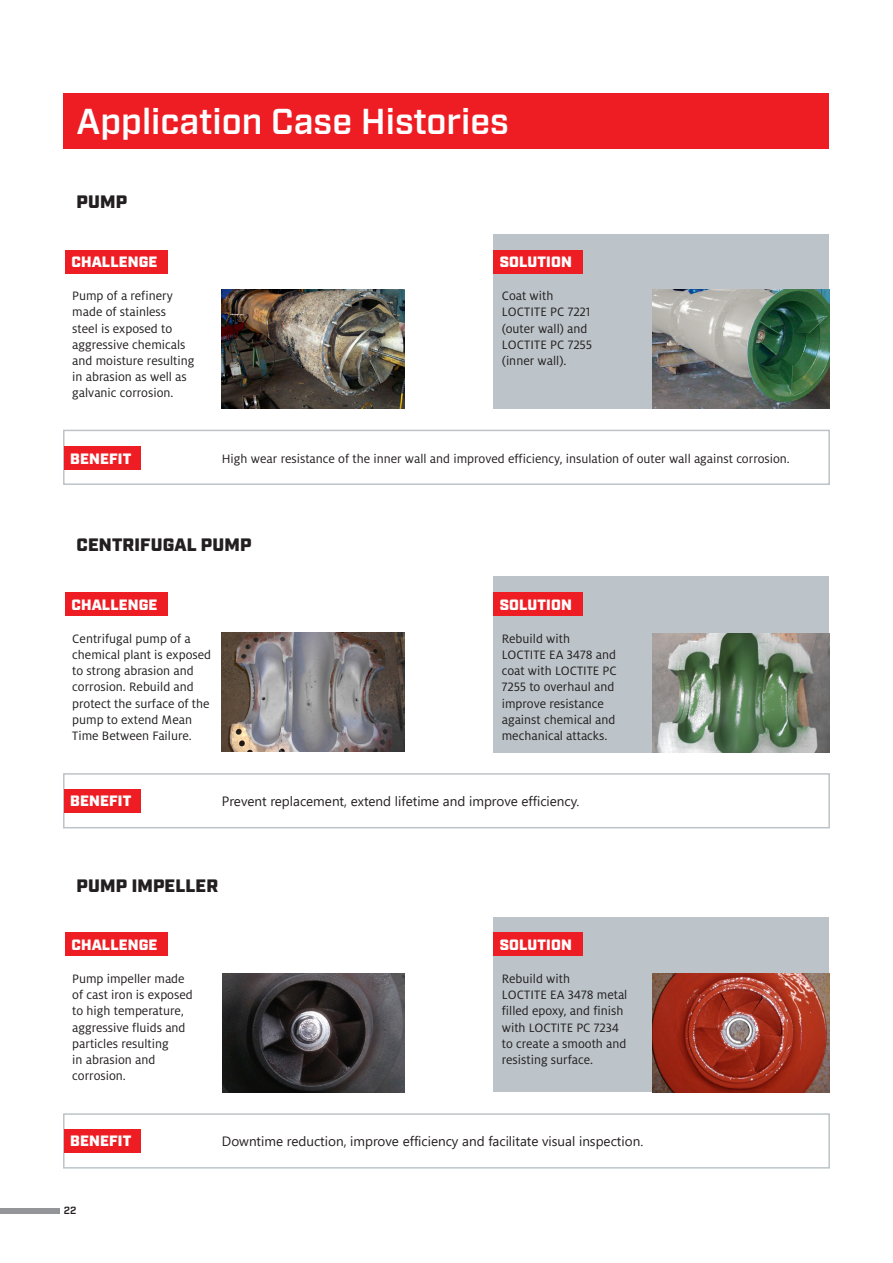
<style>
.page{position:relative;width:893px;height:1263px;background:#fff}
.page>*{position:absolute;margin:0;border:0;box-sizing:border-box;transform-origin:0 0}
.t1{font:600 36px "Industry";color:#fff}
.t2{font:900 18px "Industry";letter-spacing:.01em;color:#231f20}
.t3{font:900 15px "Industry";letter-spacing:.01em;color:#fff}
.t4{font:13.5px/16.2px "Henkel Milo";color:#231f20}
.t5{font:13.5px "Segoe UI";color:#231f20}
.t6{font:600 10.5px "Industry";color:#231f20}
</style>
<div class="page">
<div style="left:0;top:1208px;width:60px;height:6px;background:#939598"></div>
<div style="left:493px;top:234px;width:336px;height:175px;background:#bcc4c9"></div>
<div style="left:493px;top:576px;width:336px;height:176px;background:#bcc4c9"></div>
<div style="left:493px;top:917px;width:336px;height:174px;background:#bcc4c9"></div>
<img style="left:222px;top:290px;width:182px;height:119px">
<img style="left:652px;top:290px;width:177px;height:119px">
<img style="left:223px;top:973px;width:181px;height:119px">
<img style="left:652px;top:973px;width:177px;height:119px">
<img style="left:222px;top:632px;width:183px;height:119px">
<img style="left:652px;top:633px;width:177px;height:119px">
<div style="left:63px;top:430px;width:767px;height:55px;border:2px solid #bcc4c9"></div>
<div style="left:63px;top:773px;width:767px;height:55px;border:2px solid #bcc4c9"></div>
<div style="left:63px;top:1113px;width:767px;height:55px;border:2px solid #bcc4c9"></div>
<div style="left:64px;top:94px;width:765px;height:55px;background:#ee1d23"></div>
<div style="left:65px;top:250px;width:102px;height:24px;background:#ee1d23"></div>
<div style="left:65px;top:592px;width:102px;height:24px;background:#ee1d23"></div>
<div style="left:65px;top:932px;width:102px;height:24px;background:#ee1d23"></div>
<div style="left:493px;top:250px;width:90px;height:24px;background:#ee1d23"></div>
<div style="left:493px;top:592px;width:90px;height:24px;background:#ee1d23"></div>
<div style="left:493px;top:932px;width:90px;height:24px;background:#ee1d23"></div>
<div style="left:64px;top:446px;width:76px;height:24px;background:#ee1d23"></div>
<div style="left:64px;top:789px;width:76px;height:24px;background:#ee1d23"></div>
<div style="left:64px;top:1129px;width:76px;height:24px;background:#ee1d23"></div>
<h1 class="t1" style="left:77px;top:100px;width:434px">Application Case Histories</h1>
<h2 class="t2" style="left:77px;top:191px;width:52px">PUMP</h2>
<p class="t3" style="left:72px;top:253px;width:87px">CHALLENGE</p>
<p class="t3" style="left:500px;top:253px;width:74px">SOLUTION</p>
<p class="t4" style="left:72px;top:288px;width:124px">Pump of a refinery made of stainless steel is exposed to aggressive chemicals and moisture resulting in abrasion as well as galvanic corrosion.</p>
<p class="t4" style="left:502px;top:288px;width:92px">Coat with<br>LOCTITE PC 7221 (outer wall) and<br>LOCTITE PC 7255 (inner wall).</p>
<p class="t3" style="left:70px;top:449px;width:63px">BENEFIT</p>
<p class="t4" style="left:222px;top:451px;width:570px">High wear resistance of the inner wall and improved efficiency, insulation of outer wall against corrosion.</p>
<h2 class="t2" style="left:77px;top:534px;width:176px">CENTRIFUGAL PUMP</h2>
<p class="t3" style="left:72px;top:595px;width:87px">CHALLENGE</p>
<p class="t4" style="left:72px;top:631px;width:140px">Centrifugal pump of a chemical plant is exposed to strong abrasion and corrosion. Rebuild and protect the surface of the pump to extend Mean<br>Time Between Failure.</p>
<p class="t3" style="left:500px;top:595px;width:74px">SOLUTION</p>
<p class="t4" style="left:502px;top:631px;width:117px">Rebuild with<br>LOCTITE EA 3478 and coat with LOCTITE PC<br>7255 to overhaul and improve resistance against chemical and mechanical attacks.</p>
<p class="t3" style="left:70px;top:792px;width:63px">BENEFIT</p>
<p class="t5" style="left:222px;top:793px;width:359px">Prevent replacement, extend lifetime and improve efficiency.</p>
<h2 class="t2" style="left:77px;top:875px;width:143px">PUMP IMPELLER</h2>
<p class="t3" style="left:72px;top:935px;width:87px">CHALLENGE</p>
<p class="t4" style="left:72px;top:971px;width:122px">Pump impeller made of cast iron is exposed to high temperature, aggressive fluids and particles resulting<br>in abrasion and corrosion.</p>
<p class="t3" style="left:500px;top:935px;width:74px">SOLUTION</p>
<p class="t4" style="left:502px;top:971px;width:127px">Rebuild with<br>LOCTITE EA 3478 metal filled epoxy, and finish with LOCTITE PC 7234 to create a smooth and resisting surface.</p>
<p class="t3" style="left:70px;top:1132px;width:63px">BENEFIT</p>
<p class="t6" style="left:64px;top:1204px;width:14px">22</p>
<p class="t5" style="left:222px;top:1133px;width:423px">Downtime reduction, improve efficiency and facilitate visual inspection.</p>
</div>
